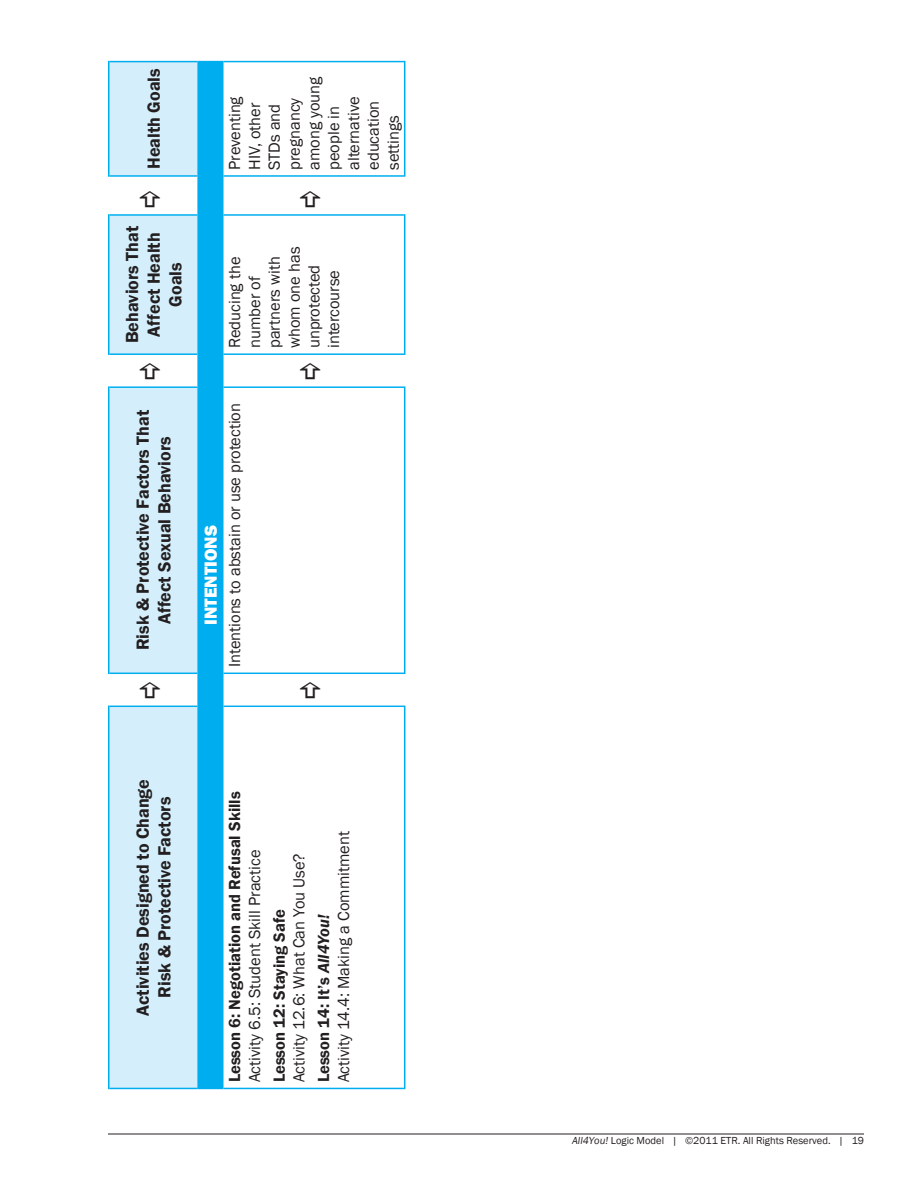
<style>
.page{position:relative;width:918px;height:1188px;background:#fff}
.page>*{position:absolute;margin:0;border:0;box-sizing:border-box;transform-origin:0 0}
.t1{font:600 18px/21.6px "Franklin Gothic";color:#231f20;text-align:center}
.t2{font:800 18px "Franklin Gothic";color:#fff}
.t3{font:16.5px/19.8px "Franklin Gothic";color:#231f20}
.t4{font:600 16.5px/19.8px "Franklin Gothic";color:#231f20}
.t5{font:10.5px "Franklin Gothic";color:#231f20}
.s1{font-weight:400}
.s2{font-weight:600}
.s3{font-weight:600;font-style:italic}
.s4{font-style:italic}
</style>
<div class="page">
<hr style="left:108px;top:1134px;width:756px;height:1px;background:#231f20">
<div style="left:109px;top:706px;width:89px;height:382px;background:#d4effb"></div>
<svg style="left:110px;top:62px;width:87px;height:611px;background:#d8f0fb"></svg>
<div style="left:198px;top:62px;width:25px;height:1026px;background:#00aeef"></div>
<svg style="left:199px;top:1088px;width:23px;height:1px"></svg>
<hr style="left:197px;top:673px;width:2px;height:33px;background:#00aeef">
<hr style="left:197px;top:354px;width:2px;height:33px;background:#00aeef">
<hr style="left:197px;top:176px;width:2px;height:39px;background:#00aeef">
<svg style="left:199px;top:61px;width:23px;height:1px"></svg>
<hr style="left:222px;top:673px;width:2px;height:33px;background:#00aeef">
<hr style="left:222px;top:354px;width:2px;height:33px;background:#00aeef">
<hr style="left:222px;top:176px;width:2px;height:39px;background:#00aeef">
<hr style="left:108px;top:706px;width:2px;height:383px;background:#00aeef">
<hr style="left:110px;top:1088px;width:87px;height:1px;background:#00aeef">
<hr style="left:110px;top:706px;width:87px;height:1px;background:#00aeef">
<hr style="left:197px;top:706px;width:2px;height:383px;background:#00aeef">
<hr style="left:222px;top:706px;width:2px;height:383px;background:#00aeef">
<hr style="left:224px;top:1088px;width:180px;height:1px;background:#00aeef">
<hr style="left:224px;top:706px;width:180px;height:1px;background:#00aeef">
<hr style="left:404px;top:706px;width:1px;height:383px;background:#00aeef">
<hr style="left:108px;top:386px;width:2px;height:288px;background:#00aeef">
<hr style="left:110px;top:673px;width:87px;height:1px;background:#00aeef">
<hr style="left:110px;top:386px;width:87px;height:2px;background:#00aeef">
<hr style="left:197px;top:387px;width:2px;height:286px;background:#00aeef">
<hr style="left:108px;top:214px;width:2px;height:141px;background:#00aeef">
<hr style="left:110px;top:353px;width:87px;height:2px;background:#00aeef">
<hr style="left:110px;top:214px;width:87px;height:2px;background:#00aeef">
<hr style="left:197px;top:215px;width:2px;height:139px;background:#00aeef">
<hr style="left:108px;top:61px;width:2px;height:116px;background:#00aeef">
<hr style="left:110px;top:175px;width:87px;height:2px;background:#00aeef">
<hr style="left:110px;top:61px;width:87px;height:1px;background:#00aeef">
<hr style="left:197px;top:61px;width:2px;height:115px;background:#00aeef">
<hr style="left:404px;top:61px;width:1px;height:116px;background:#00aeef">
<hr style="left:404px;top:214px;width:1px;height:141px;background:#00aeef">
<hr style="left:222px;top:387px;width:2px;height:286px;background:#00aeef">
<hr style="left:224px;top:673px;width:180px;height:1px;background:#00aeef">
<hr style="left:224px;top:386px;width:180px;height:2px;background:#00aeef">
<hr style="left:404px;top:386px;width:1px;height:288px;background:#00aeef">
<hr style="left:222px;top:215px;width:2px;height:139px;background:#00aeef">
<hr style="left:224px;top:353px;width:180px;height:2px;background:#00aeef">
<hr style="left:224px;top:214px;width:180px;height:2px;background:#00aeef">
<hr style="left:222px;top:61px;width:2px;height:115px;background:#00aeef">
<hr style="left:224px;top:175px;width:180px;height:2px;background:#00aeef">
<hr style="left:224px;top:61px;width:180px;height:1px;background:#00aeef">
<svg style="left:140px;top:363px;width:20px;height:16px"></svg>
<svg style="left:140px;top:191px;width:20px;height:16px"></svg>
<p class="t1" style="left:143px;top:169px;width:102px;rotate:-90deg">Health Goals</p>
<p class="t1" style="left:122px;top:343px;width:119px;rotate:-90deg">Behaviors That<br>Affect Health<br>Goals</p>
<p class="t1" style="left:132px;top:650px;width:242px;rotate:-90deg">Risk &amp; Protective Factors That<br>Affect Sexual Behaviors</p>
<p class="t3" style="left:225px;top:170px;width:95px;rotate:-90deg">Preventing<br>HIV, other<br>STDs and pregnancy among young people in alternative education settings</p>
<p class="t3" style="left:225px;top:348px;width:103px;rotate:-90deg">Reducing the number of partners with whom one has unprotected intercourse</p>
<p class="t2" style="left:199px;top:625px;width:101px;rotate:-90deg">INTENTIONS</p>
<p class="t3" style="left:225px;top:667px;width:266px;rotate:-90deg">Intentions to abstain or use protection</p>
<p class="t1" style="left:132px;top:1016px;width:238px;rotate:-90deg">Activities Designed to Change<br>Risk &amp; Protective Factors</p>
<p class="t4" style="left:225px;top:1082px;width:292px;rotate:-90deg">Lesson 6: Negotiation and Refusal Skills<br><span class="s1">Activity 6.5: Student Skill Practice</span></p>
<p class="t3" style="left:270px;top:1082px;width:231px;rotate:-90deg"><span class="s2">Lesson 12: Staying Safe<br></span>Activity 12.6: What Can You Use?</p>
<p class="t3" style="left:314px;top:1082px;width:253px;rotate:-90deg"><span class="s2">Lesson 14: It’s</span> <span class="s3">All4You!<br></span>Activity 14.4: Making a Commitment</p>
<p class="t5" style="left:572px;top:1134px;width:293px"><span class="s4">All4You!</span> Logic Model | ©2011 ETR. All Rights Reserved. | 19</p>
</div>
